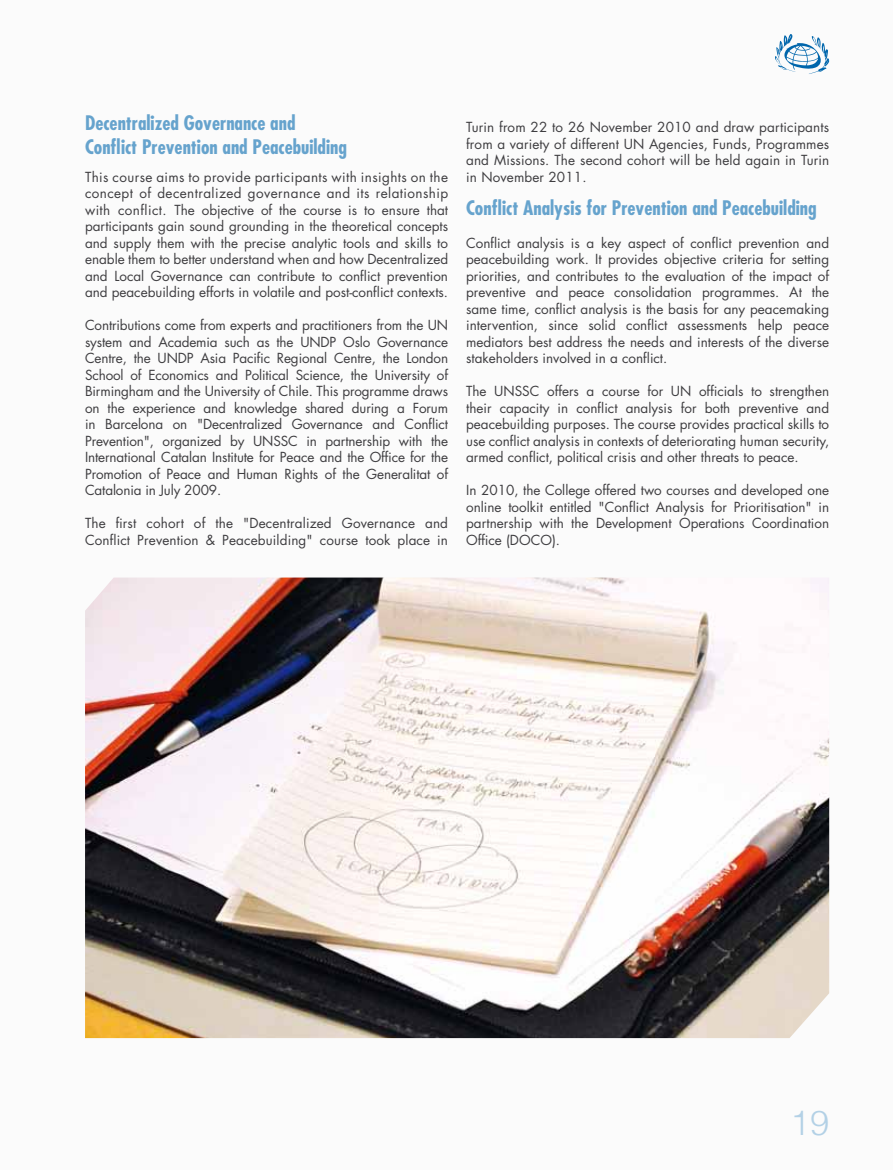
<style>
.page{position:relative;width:893px;height:1170px;background:#fff}
.page>*{position:absolute;margin:0;border:0;box-sizing:border-box;transform-origin:0 0}
.t1{font:300 34.5px "Helvetica";color:#b3d1e6}
.t2{font:700 condensed 19.5px/23.4px "Futura";color:#66a3cd}
.t3{font:13.5px/16.5px "Futura";color:#3e3d40;text-align:justify}
</style>
<div class="page">
<div style="left:0;top:0;width:893px;height:1169px;background:#fbfbfb"></div>
<img style="left:85px;top:577px;width:744px;height:460px">
<svg style="left:775px;top:34px;width:54px;height:40px"></svg>
<h2 class="t2" style="left:85px;top:111px;width:263px">Decentralized Governance and<br>Conflict Prevention and Peacebuilding</h2>
<p class="t3" style="left:85px;top:168px;width:365px">This course aims to provide participants with insights on the concept of decentralized governance and its relationship with conflict. The objective of the course is to ensure that participants gain sound grounding in the theoretical concepts and supply them with the precise analytic tools and skills to enable them to better understand when and how Decentralized and Local Governance can contribute to conflict prevention and peacebuilding efforts in volatile and post-conflict contexts.</p>
<p class="t3" style="left:85px;top:317px;width:365px">Contributions come from experts and practitioners from the UN system and Academia such as the UNDP Oslo Governance Centre, the UNDP Asia Pacific Regional Centre, the London School of Economics and Political Science, the University of Birmingham and the University of Chile. This programme draws on the experience and knowledge shared during a Forum in Barcelona on "Decentralized Governance and Conflict Prevention", organized by UNSSC in partnership with the International Catalan Institute for Peace and the Office for the Promotion of Peace and Human Rights of the Generalitat of Catalonia in July 2009.</p>
<p class="t3" style="left:85px;top:515px;width:365px">The first cohort of the "Decentralized Governance and<br>Conflict Prevention &amp; Peacebuilding" course took place in</p>
<p class="t3" style="left:466px;top:119px;width:365px">Turin from 22 to 26 November 2010 and draw participants from a variety of different UN Agencies, Funds, Programmes and Missions. The second cohort will be held again in Turin in November 2011.</p>
<h2 class="t2" style="left:466px;top:195px;width:352px">Conflict Analysis for Prevention and Peacebuilding</h2>
<p class="t3" style="left:466px;top:234px;width:365px">Conflict analysis is a key aspect of conflict prevention and peacebuilding work. It provides objective criteria for setting priorities, and contributes to the evaluation of the impact of preventive and peace consolidation programmes. At the same time, conflict analysis is the basis for any peacemaking intervention, since solid conflict assessments help peace mediators best address the needs and interests of the diverse stakeholders involved in a conflict.</p>
<p class="t3" style="left:466px;top:383px;width:365px">The UNSSC offers a course for UN officials to strengthen their capacity in conflict analysis for both preventive and peacebuilding purposes. The course provides practical skills to use conflict analysis in contexts of deteriorating human security, armed conflict, political crisis and other threats to peace.</p>
<p class="t3" style="left:466px;top:482px;width:365px">In 2010, the College offered two courses and developed one online toolkit entitled "Conflict Analysis for Prioritisation" in partnership with the Development Operations Coordination Office (DOCO).</p>
<h1 class="t1" style="left:790px;top:1101px;width:40px">19</h1>
</div>
